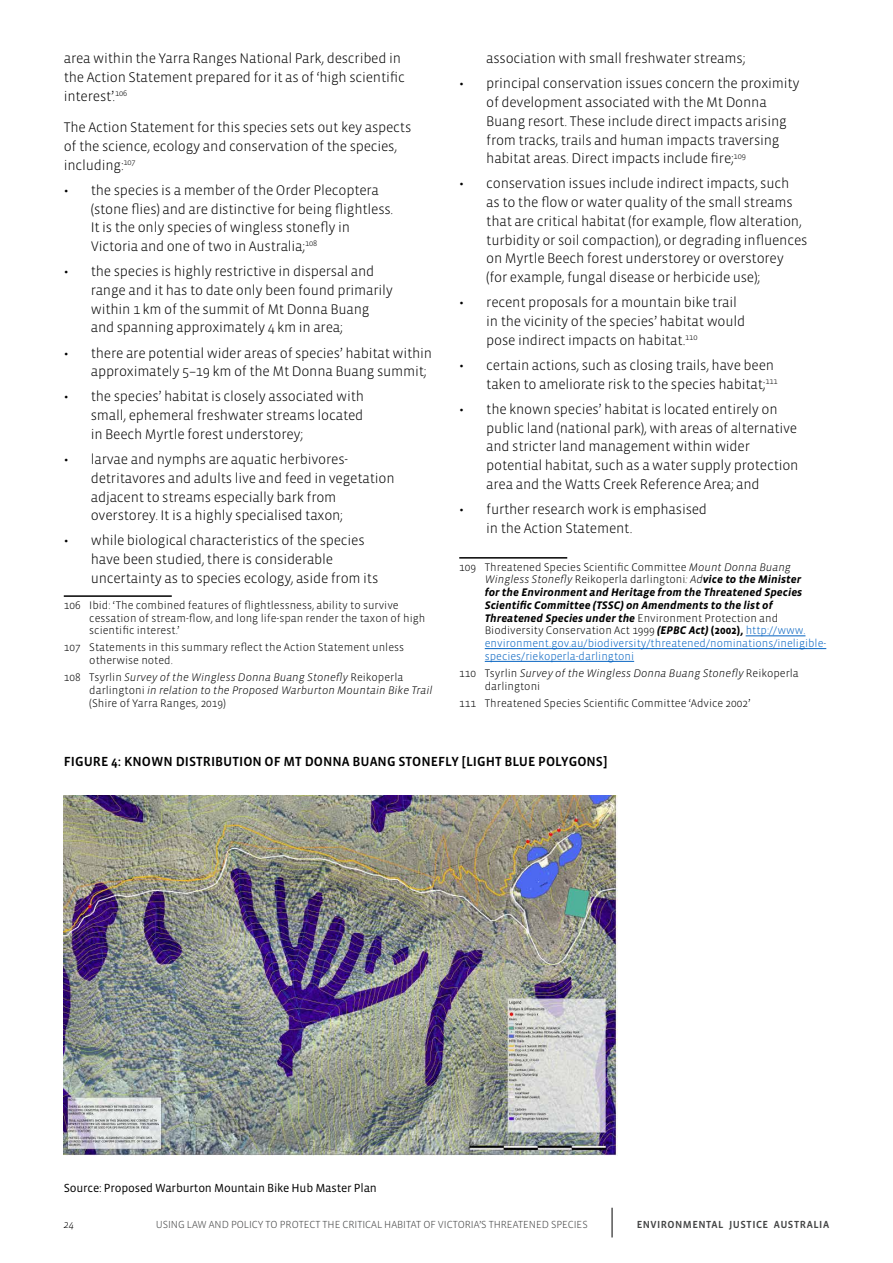
<style>
.page{position:relative;width:893px;height:1263px;background:#fff}
.page>*{position:absolute;margin:0;border:0;box-sizing:border-box;transform-origin:0 0}
.t1{font:300 14.25px/18.8px "Vista Sans OTCE";letter-spacing:-.015em;color:#000}
.t2{font:13.5px "Vista Sans Med";color:#000}
.t3{font:12px "Vista Sans OTCE";letter-spacing:-.015em;color:#000}
.t4{font:italic 700 11.25px/12.8px "Vista Sans OTCE";color:#000}
.t5{font:300 11.25px/12.8px "Vista Sans OTCE";color:#000}
.t6{font:italic 300 11.25px/12.8px "Vista Sans OTCE";color:#000}
.t7{font:300 10.5px "Vista Sans OTCE";letter-spacing:-.005em;color:#434444}
.t8{font:500 10.5px "Vista Sans OTCE";letter-spacing:.04em;color:#434444}
.t9{font:italic 300 10.5px "Vista Sans OTCE";color:#000}
.s1{font-style:normal}
.s2{font-weight:300;font-style:normal}
.s3{font-weight:300}
.s4{font-weight:300;font-style:normal;color:#0563c1}
</style>
<div class="page">
<svg style="left:612px;top:1208px;width:1px;height:29px"></svg>
<hr style="left:64px;top:595px;width:108px;height:2px;background:#000">
<hr style="left:459px;top:557px;width:108px;height:2px;background:#000">
<hr style="left:746px;top:636px;width:59px;height:1px;background:#0563c1">
<hr style="left:485px;top:648px;width:341px;height:1px;background:#0563c1">
<hr style="left:485px;top:661px;width:149px;height:1px;background:#0563c1">
<img style="left:64px;top:795px;width:554px;height:360px">
<p class="t1" style="left:64px;top:49px;width:343px">area within the Yarra Ranges National Park, described in the Action Statement prepared for it as of ‘high scientific interest’.<sup>106</sup></p>
<p class="t1" style="left:64px;top:118px;width:349px">The Action Statement for this species sets out key aspects of the science, ecology and conservation of the species, including:<sup>107</sup></p>
<p class="t1" style="left:91px;top:180px;width:304px;text-indent:-27px">• the species is a member of the Order Plecoptera (stone flies) and are distinctive for being flightless.<br>It is the only species of wingless stonefly in Victoria and one of two in Australia;<sup>108</sup></p>
<p class="t1" style="left:91px;top:262px;width:304px;text-indent:-27px">• the species is highly restrictive in dispersal and range and it has to date only been found primarily within 1 km of the summit of Mt Donna Buang and spanning approximately 4 km in area;</p>
<p class="t1" style="left:91px;top:343px;width:343px;text-indent:-27px">• there are potential wider areas of species’ habitat within approximately 5–19 km of the Mt Donna Buang summit;</p>
<p class="t1" style="left:91px;top:387px;width:275px;text-align:justify;text-indent:-27px">• the species’ habitat is closely associated with small, ephemeral freshwater streams located in Beech Myrtle forest understorey;</p>
<p class="t1" style="left:91px;top:450px;width:305px;text-indent:-27px">• larvae and nymphs are aquatic herbivores&shy;detritavores and adults live and feed in vegetation adjacent to streams especially bark from overstorey. It is a highly specialised taxon;</p>
<p class="t1" style="left:91px;top:531px;width:289px;text-indent:-27px">• while biological characteristics of the species have been studied, there is considerable uncertainty as to species ecology, aside from its</p>
<p class="t5" style="left:89px;top:599px;width:338px;text-indent:-26px">106 Ibid: ‘The combined features of flightlessness, ability to survive cessation of stream-flow, and long life-span render the taxon of high scientific interest.’</p>
<p class="t5" style="left:89px;top:641px;width:316px;text-indent:-26px">107 Statements in this summary reflect the Action Statement unless otherwise noted.</p>
<p class="t6" style="left:89px;top:671px;width:345px;text-indent:-26px"><span class="s1">108 Tsyrlin</span> Survey of the Wingless Donna Buang Stonefly <span class="s1">Reikoperla darlingtoni</span> in relation to the Proposed Warburton Mountain Bike Trail <span class="s1">(Shire of Yarra Ranges, 2019)</span></p>
<p class="t1" style="left:486px;top:49px;width:261px">association with small freshwater streams;</p>
<p class="t1" style="left:486px;top:74px;width:315px;text-indent:-27px">• principal conservation issues concern the proximity of development associated with the Mt Donna Buang resort. These include direct impacts arising from tracks, trails and human impacts traversing habitat areas. Direct impacts include fire;<sup>109</sup></p>
<p class="t1" style="left:486px;top:174px;width:323px;text-indent:-27px">• conservation issues include indirect impacts, such<br>as to the flow or water quality of the small streams that are critical habitat (for example, flow alteration, turbidity or soil compaction), or degrading influences on Myrtle Beech forest understorey or overstorey (for example, fungal disease or herbicide use);</p>
<p class="t1" style="left:486px;top:293px;width:261px;text-indent:-27px">• recent proposals for a mountain bike trail in the vicinity of the species’ habitat would pose indirect impacts on habitat.<sup>110</sup></p>
<p class="t1" style="left:459px;top:356px;width:320px;text-align:right">• certain actions, such as closing trails, have been taken to ameliorate risk to the species habitat;<sup>111</sup></p>
<p class="t1" style="left:486px;top:399px;width:314px;text-indent:-27px">• the known species’ habitat is located entirely on public land (national park), with areas of alternative and stricter land management within wider potential habitat, such as a water supply protection area and the Watts Creek Reference Area; and</p>
<p class="t1" style="left:486px;top:500px;width:222px;text-indent:-27px">• further research work is emphasised in the Action Statement.</p>
<p class="t4" style="left:485px;top:560px;width:343px;text-indent:-26px"><span class="s2">109 Threatened Species Scientific Committee</span> <span class="s3">Mount Donna Buang Wingless Stonefly</span> <span class="s2">Reikoperla darlingtoni</span><span class="s3">: Ad</span>vice to the Minister<br>for the Environment and Heritage from the Threatened Species Scientific Committee (TSSC) on Amendments to the list of Threatened Species under the <span class="s2">Environment Protection and Biodiversity Conservation Act 1999</span> (EPBC Act) <span class="s1">(2002),</span> <span class="s4">http://www. environment.gov.au/biodiversity/threatened/nominations/ineligible&shy;species/riekoperla-darlingtoni</span></p>
<p class="t6" style="left:485px;top:666px;width:316px;text-indent:-26px"><span class="s1">110 Tsyrlin</span> Survey of the Wingless Donna Buang Stonefly <span class="s1">Reikoperla darlingtoni</span></p>
<p class="t5" style="left:459px;top:696px;width:293px">111 Threatened Species Scientific Committee ‘Advice 2002’</p>
<p class="t2" style="left:64px;top:754px;width:545px">FIGURE 4: KNOWN DISTRIBUTION OF MT DONNA BUANG STONEFLY [LIGHT BLUE POLYGONS]</p>
<p class="t3" style="left:64px;top:1181px;width:315px">Source: Proposed Warburton Mountain Bike Hub Master Plan</p>
<p class="t9" style="left:64px;top:1218px;width:12px">24</p>
<p class="t7" style="left:156px;top:1218px;width:433px">USING LAW AND POLICY TO PROTECT THE CRITICAL HABITAT OF VICTORIA’S THREATENED SPECIES</p>
<p class="t8" style="left:637px;top:1218px;width:194px">ENVIRONMENTAL JUSTICE AUSTRALIA</p>
</div>
